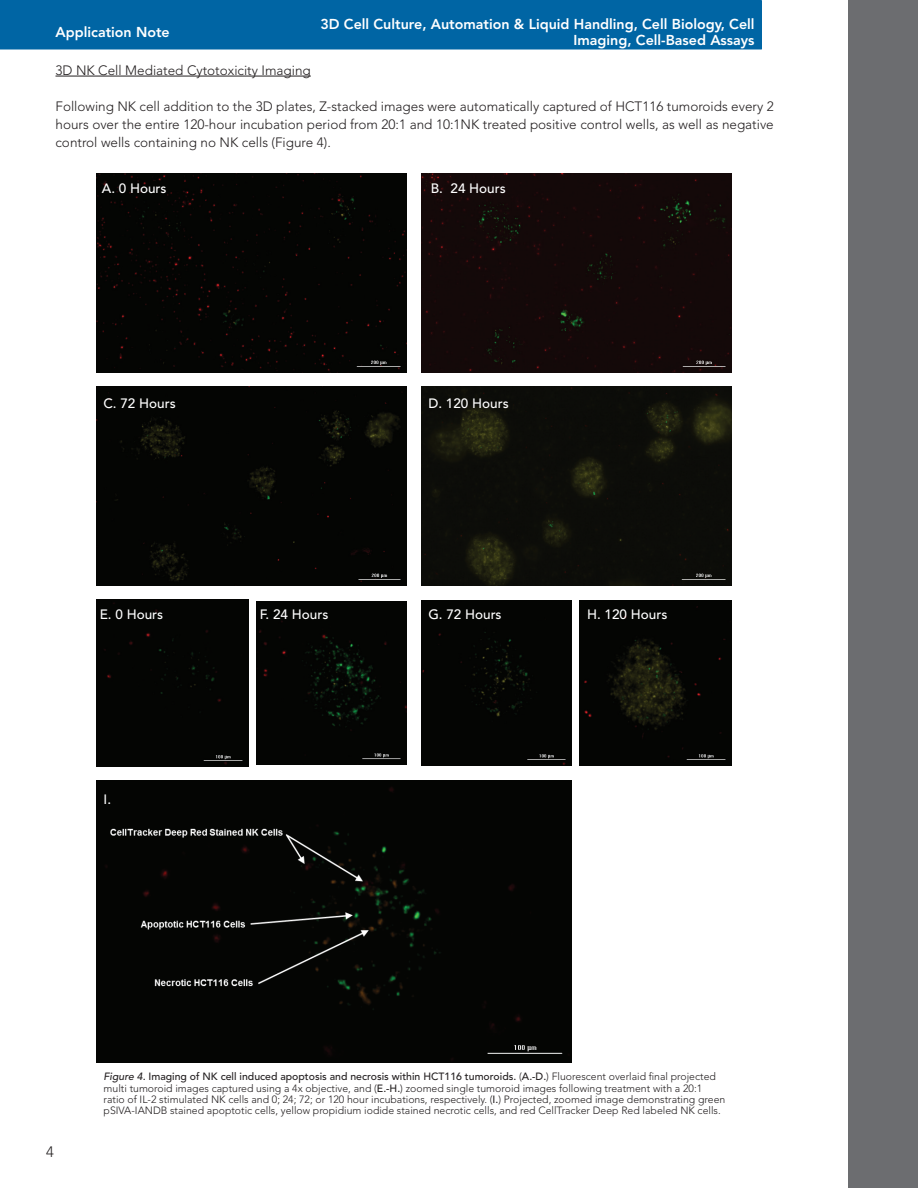
<style>
.page{position:relative;width:918px;height:1188px;background:#fff}
.page>*{position:absolute;margin:0;border:0;box-sizing:border-box;transform-origin:0 0}
.t1{font:300 15px "Avenir LT Std";color:#231f20}
.t2{font:800 14.25px/15.8px "Avenir LT Std";color:#fff;text-align:right}
.t3{font:300 13.5px/18px "Avenir LT Std";color:#231f20;text-align:justify}
.t4{font:500 13.5px "Avenir LT Std";color:#fff}
.t5{font:300 10.5px/11.2px "Avenir LT Std";color:#231f20}
.s1{font-weight:500;font-style:italic}
.s2{font-weight:500}
</style>
<div class="page">
<div style="left:848px;top:0;width:70px;height:1188px;background:#6c6d70"></div>
<div style="left:0;top:0;width:762px;height:50px;background:#0065a4"></div>
<hr style="left:56px;top:76px;width:255px;height:1px;background:#231f20">
<div style="left:96px;top:173px;width:310px;height:199px;background:#040503"></div>
<div style="left:421px;top:173px;width:310px;height:199px;background:#140909"></div>
<div style="left:96px;top:386px;width:310px;height:199px;background:#040503"></div>
<img style="left:421px;top:386px;width:310px;height:199px">
<div style="left:96px;top:600px;width:153px;height:166px;background:#040503"></div>
<div style="left:256px;top:601px;width:150px;height:164px;background:#040503"></div>
<div style="left:421px;top:601px;width:151px;height:164px;background:#040503"></div>
<img style="left:579px;top:600px;width:152px;height:166px">
<div style="left:96px;top:781px;width:476px;height:282px;background:#040503"></div>
<h2 class="t2" style="left:321px;top:16px;width:436px">3D Cell Culture, Automation &amp; Liquid Handling, Cell Biology, Cell<br>Imaging, Cell-Based Assays</h2>
<h2 class="t2" style="left:56px;top:25px;width:116px">Application Note</h2>
<p class="t3" style="left:56px;top:61px;width:257px">3D NK Cell Mediated Cytotoxicity Imaging</p>
<p class="t3" style="left:56px;top:97px;width:720px">Following NK cell addition to the 3D plates, Z-stacked images were automatically captured of HCT116 tumoroids every 2 hours over the entire 120-hour incubation period from 20:1 and 10:1NK treated positive control wells, as well as negative control wells containing no NK cells (Figure 4).</p>
<p class="t4" style="left:102px;top:181px;width:66px">A. 0 Hours</p>
<p class="t4" style="left:431px;top:180px;width:77px">B. 24 Hours</p>
<p class="t4" style="left:103px;top:395px;width:74px">C. 72 Hours</p>
<p class="t4" style="left:428px;top:395px;width:82px">D. 120 Hours</p>
<p class="t4" style="left:100px;top:606px;width:65px">E. 0 Hours</p>
<p class="t4" style="left:260px;top:606px;width:70px">F. 24 Hours</p>
<p class="t4" style="left:428px;top:606px;width:75px">G. 72 Hours</p>
<p class="t4" style="left:587px;top:606px;width:82px">H. 120 Hours</p>
<p class="t4" style="left:104px;top:791px;width:9px">I.</p>
<h1 class="t1" style="left:46px;top:1143px;width:9px">4</h1>
<p class="t5" style="left:104px;top:1071px;width:623px"><span class="s1">Figure 4.</span> <span class="s2">Imaging of NK cell induced apoptosis and necrosis within HCT116 tumoroids.</span> (<span class="s2">A.-D.</span>) Fluorescent overlaid final projected multi tumoroid images captured using a 4x objective, and (<span class="s2">E.-H.</span>) zoomed single tumoroid images following treatment with a 20:1 ratio of IL-2 stimulated NK cells and 0; 24; 72; or 120 hour incubations, respectively. (<span class="s2">I.</span>) Projected, zoomed image demonstrating green pSIVA-IANDB stained apoptotic cells, yellow propidium iodide stained necrotic cells, and red CellTracker Deep Red labeled NK cells.</p>
</div>
